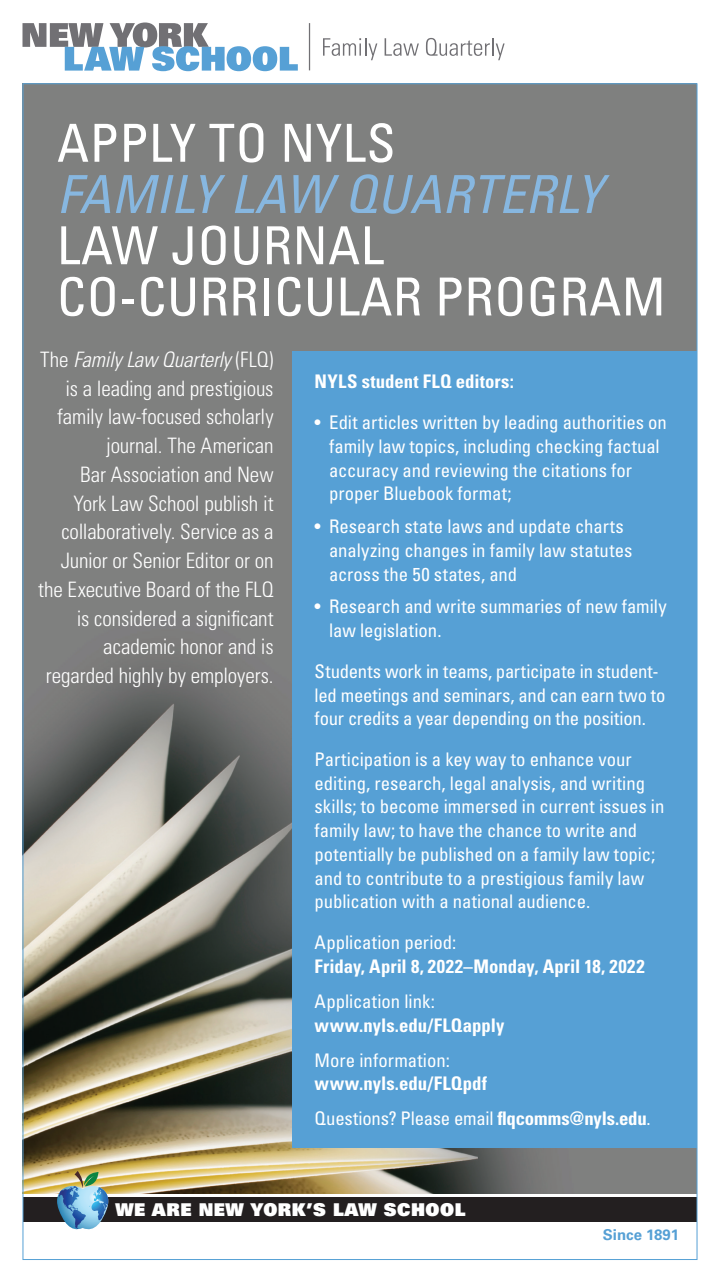
<style>
.page{position:relative;width:720px;height:1280px;background:#fff}
.page>*{position:absolute;margin:0;border:0;box-sizing:border-box;transform-origin:0 0}
.t1{font:condensed 52.5px/51.2px "Univers LT Std";letter-spacing:.01em;color:#fff}
.t2{font:italic condensed 52.5px "Univers LT Std";letter-spacing:.01em;color:#87b7e0}
.t3{font:300 condensed 21.25px/28.8px "Univers LT Std";letter-spacing:-.005em;color:#fff;text-align:right}
.t4{font:condensed 18.75px/23.8px "Univers LT Std";letter-spacing:-.005em;color:#fff}
.t5{font:700 condensed 18.75px/35px "Univers LT Std";letter-spacing:.005em;color:#fff}
.t6{font:17.62px "Univers LT Std X Black";letter-spacing:.03em;color:#fff}
.t7{font:700 15px "Univers LT Std";color:#56a0d5}
.s1{font-style:italic}
.s2{font-weight:400}
</style>
<div class="page">
<img style="left:24px;top:85px;width:671px;height:1109px">
<div style="left:23px;top:1197px;width:674px;height:25px;background:#231f20"></div>
<svg style="left:57px;top:1171px;width:52px;height:59px;background:#87a9b0"></svg>
<svg style="left:22px;top:22px;width:276px;height:49px"></svg>
<svg style="left:323px;top:38px;width:54px;height:22px"></svg>
<svg style="left:385px;top:38px;width:34px;height:18px"></svg>
<svg style="left:426px;top:38px;width:79px;height:22px"></svg>
<hr style="left:309px;top:23px;width:1px;height:47px;background:#717074">
<div style="left:292px;top:351px;width:405px;height:797px;background:#56a0d5"></div>
<h1 class="t1" style="left:57px;top:117px;width:340px">APPLY TO NYLS</h1>
<h1 class="t2" style="left:57px;top:161px;width:547px">FAMILY LAW QUARTERLY</h1>
<h1 class="t1" style="left:57px;top:219px;width:610px">LAW JOURNAL<br>CO-CURRICULAR PROGRAM</h1>
<p class="t3" style="left:38px;top:345px;width:237px">The <span class="s1">Family Law Quarterly</span> (FLQ) is a leading and prestigious family law-focused scholarly journal. The American<br>Bar Association and New<br>York Law School publish it collaboratively. Service as a<br>Junior or Senior Editor or on the Executive Board of the FLQ is considered a significant academic honor and is regarded highly by employers.</p>
<p class="t5" style="left:315px;top:364px;width:201px">NYLS student FLQ editors:</p>
<p class="t4" style="left:329px;top:410px;width:339px;text-indent:-15px">• Edit articles written by leading authorities on family law topics, including checking factual accuracy and reviewing the citations for proper Bluebook format;</p>
<p class="t4" style="left:329px;top:514px;width:305px;text-indent:-15px">• Research state laws and update charts analyzing changes in family law statutes across the 50 states, and</p>
<p class="t4" style="left:329px;top:595px;width:339px;text-indent:-15px">• Research and write summaries of new family law legislation.</p>
<p class="t4" style="left:315px;top:659px;width:352px">Students work in teams, participate in student&shy;led meetings and seminars, and can earn two to four credits a year depending on the position.</p>
<p class="t4" style="left:315px;top:747px;width:351px">Participation is a key way to enhance vour editing, research, legal analysis, and writing skills; to become immersed in current issues in family law; to have the chance to write and potentially be published on a family law topic; and to contribute to a prestigious family law publication with a national audience.</p>
<p class="t4" style="left:315px;top:930px;width:143px">Application period:</p>
<p class="t5" style="left:315px;top:949px;width:332px">Friday, April 8, 2022–Monday, April 18, 2022</p>
<p class="t4" style="left:315px;top:989px;width:122px">Application link:</p>
<p class="t5" style="left:315px;top:1007px;width:191px">www.nyls.edu/FLQapply</p>
<p class="t4" style="left:315px;top:1048px;width:137px">More information:</p>
<p class="t5" style="left:315px;top:1066px;width:338px">www.nyls.edu/FLQpdf<br><span class="s2">Questions? Please email</span> flqcomms@nyls.edu<span class="s2">.</span></p>
<p class="t6" style="left:115px;top:1198px;width:352px">WE ARE NEW YORK’S LAW SCHOOL</p>
<p class="t7" style="left:603px;top:1226px;width:78px">Since 1891</p>
</div>
